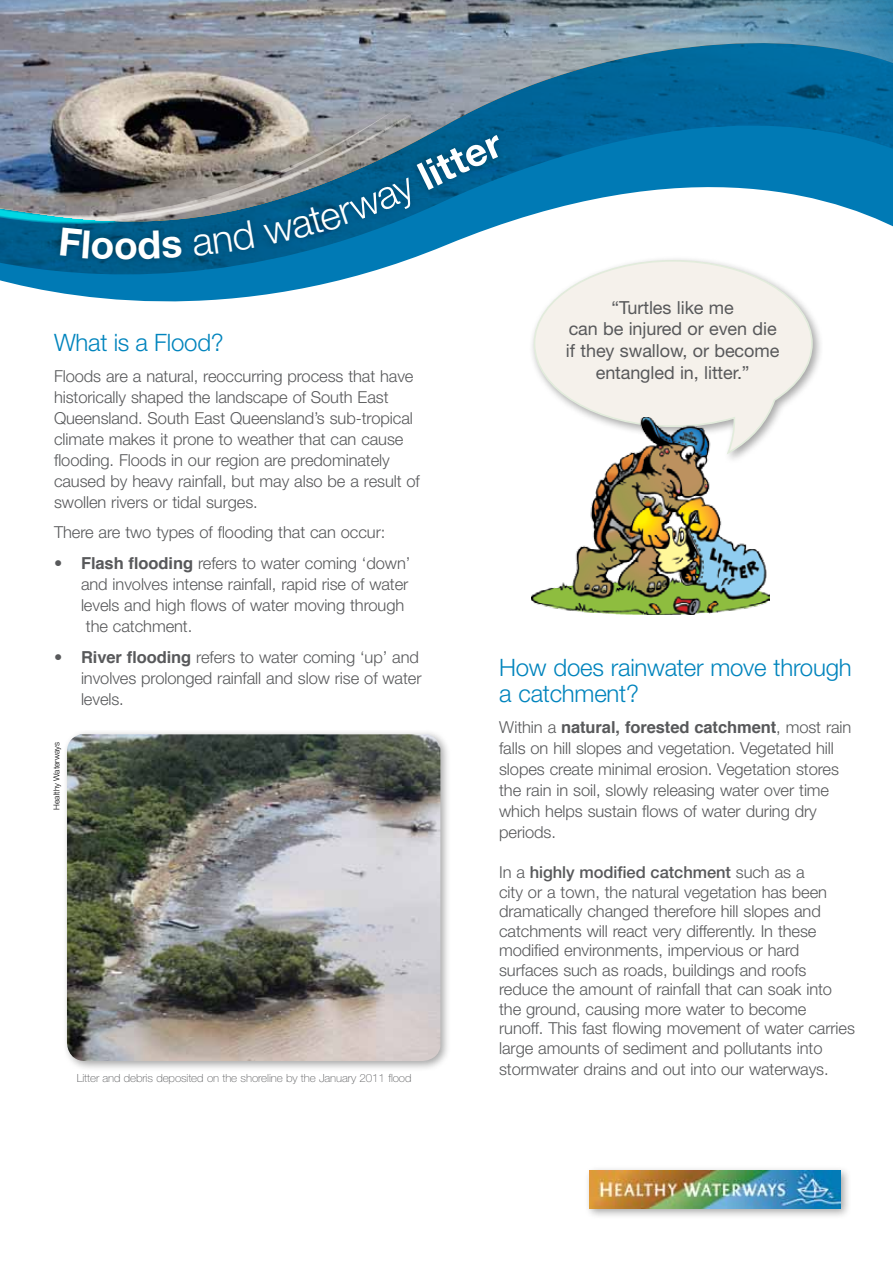
<style>
.page{position:relative;width:893px;height:1263px;background:#fff}
.page>*{position:absolute;margin:0;border:0;box-sizing:border-box;transform-origin:0 0}
.t1{font:700 39px "Helvetica Neue";color:#fff}
.t2{font:300 24px/25.5px "Helvetica Neue";letter-spacing:-.01em;color:#0084bd}
.t3{font:18px/21.8px "Helvetica Neue";letter-spacing:-.005em;color:#58595b;text-align:center}
.t4{font:300 16.5px/21px "Helvetica Neue";letter-spacing:-.005em;color:#58595b}
.t5{font:700 16.5px "Helvetica";letter-spacing:-.005em;color:#58595b}
.t6{font:100 11.25px "Helvetica Neue";letter-spacing:-.01em;color:#58595b}
.t7{font:300 8.25px "Helvetica Neue";color:#000}
.s1{font-family:"Helvetica";font-weight:700}
.s2{font-family:"Helvetica Neue";font-weight:300}
.s3{font-weight:500}
</style>
<div class="page">
<div style="left:528px;top:255px;width:295px;height:209px;background:#000;opacity:.35"></div>
<svg style="left:533px;top:303px;width:281px;height:153px;background:#f4f1ec"></svg>
<svg style="left:0;top:276px;width:823px;height:27px"></svg>
<img style="left:0;top:223px;width:893px;height:53px">
<img style="left:0;top:0;width:893px;height:223px">
<img style="left:0;top:110px;width:418px;height:114px">
<svg style="left:50px;top:127px;width:456px;height:141px;background:#587e8f"></svg>
<div style="left:62px;top:729px;width:390px;height:343px;background:#000;opacity:.35"></div>
<img style="left:67px;top:734px;width:373px;height:327px">
<img style="left:532px;top:418px;width:237px;height:196px">
<div style="left:584px;top:1166px;width:268px;height:54px;background:#000;opacity:.35"></div>
<img style="left:589px;top:1171px;width:252px;height:38px">
<svg style="left:60px;top:228px;width:53px;height:32px;background:#004f77"></svg>
<svg style="left:138px;top:231px;width:44px;height:29px"></svg>
<svg style="left:193px;top:220px;width:61px;height:36px;background:#005682"></svg>
<svg style="left:263px;top:177px;width:157px;height:68px;background:#0f638e"></svg>
<svg style="left:463px;top:135px;width:42px;height:34px"></svg>
<h1 class="t1" style="left:114px;top:221px;width:25px">o</h1>
<h1 class="t1" style="left:410px;top:157px;width:50px;rotate:-26deg">litt</h1>
<h2 class="t2" style="left:54px;top:329px;width:171px">What is a Flood?</h2>
<p class="t4" style="left:54px;top:365px;width:367px">Floods are a natural, reoccurring process that have historically shaped the landscape of South East Queensland. South East Queensland’s sub-tropical climate makes it prone to weather that can cause flooding. Floods in our region are predominately caused by heavy rainfall, but may also be a result of swollen rivers or tidal surges.</p>
<p class="t4" style="left:54px;top:522px;width:333px">There are two types of flooding that can occur:</p>
<p class="t4" style="left:54px;top:552px;width:358px">• <span class="s1">Flash flooding</span> refers to water coming ‘down’</p>
<p class="t4" style="left:81px;top:573px;width:329px">and involves intense rainfall, rapid rise of water</p>
<p class="t4" style="left:81px;top:594px;width:325px">levels and high flows of water moving through</p>
<p class="t4" style="left:86px;top:615px;width:108px">the catchment.</p>
<p class="t4" style="left:81px;top:646px;width:342px;text-indent:-27px">• <span class="s1">River flooding</span> refers to water coming ‘up’ and involves prolonged rainfall and slow rise of water levels.</p>
<p class="t7" style="left:52px;top:810px;width:69px;rotate:-90deg">Healthy Waterways</p>
<p class="t6" style="left:77px;top:1072px;width:336px">Litter and debris deposited on the shoreline by the January 2011 flood</p>
<p class="t3" style="left:566px;top:296px;width:215px">“Turtles like me<br>can be injured or even die if they swallow, or become entangled in, litter.”</p>
<h2 class="t2" style="left:499px;top:655px;width:354px">How does rainwater move through a catchment?</h2>
<p class="t5" style="left:499px;top:714px;width:354px"><span class="s2">Within a</span> natural, forested catchment<span class="s2">, most rain</span></p>
<p class="t4" style="left:499px;top:737px;width:341px">falls on hill slopes and vegetation. Vegetated hill slopes create minimal erosion. Vegetation stores the rain in soil, slowly releasing water over time which helps sustain flows of water during dry periods.</p>
<p class="t4" style="left:499px;top:862px;width:357px;line-height:19.5px">In a <span class="s3">highly modified catchment</span> such as a<br>city or a town, the natural vegetation has been dramatically changed therefore hill slopes and catchments will react very differently. In these modified environments, impervious or hard surfaces such as roads, buildings and roofs reduce the amount of rainfall that can soak into the ground, causing more water to become runoff. This fast flowing movement of water carries large amounts of sediment and pollutants into</p>
<p class="t4" style="left:499px;top:1058px;width:331px">stormwater drains and out into our waterways.</p>
</div>
